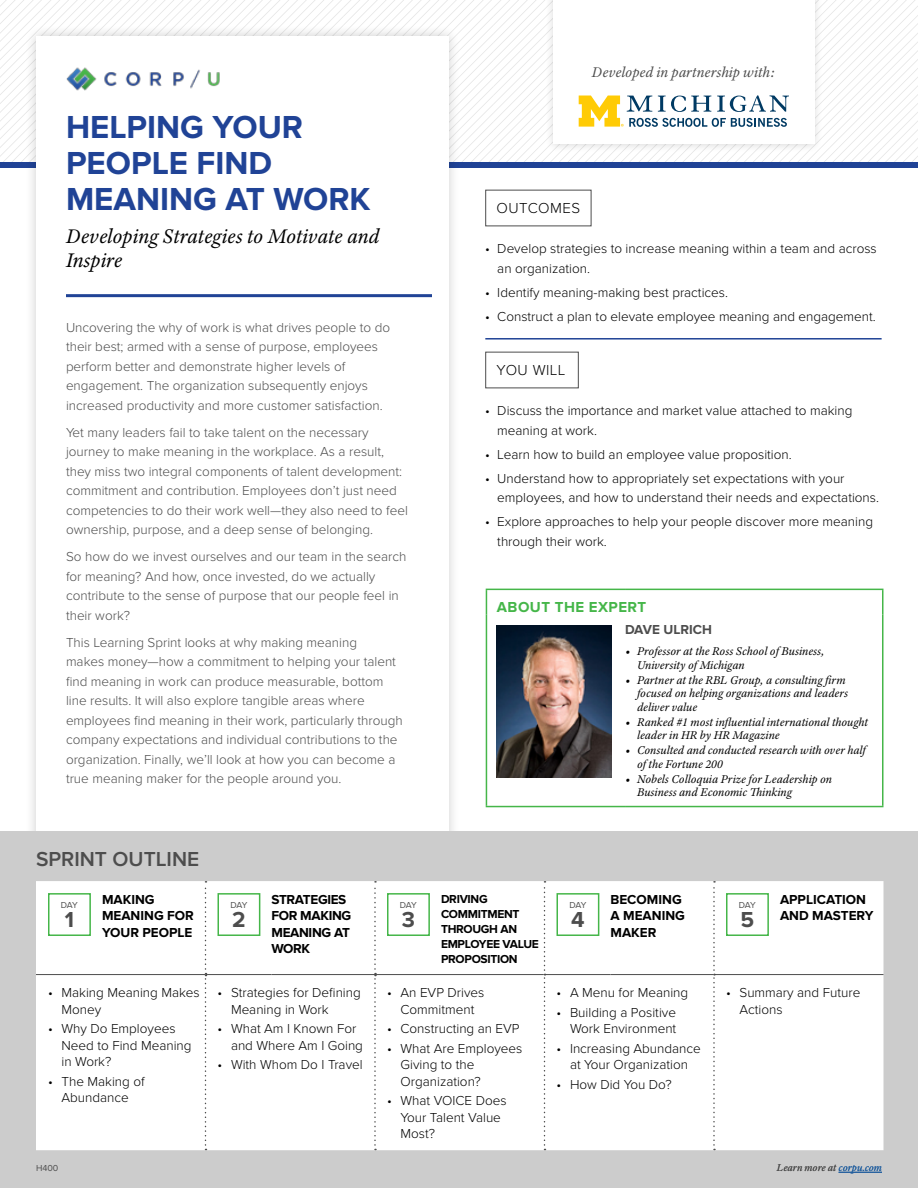
<style>
.page{position:relative;width:918px;height:1188px;background:#fff}
.page>*{position:absolute;margin:0;border:0;box-sizing:border-box;transform-origin:0 0}
.t1{font:700 33px/36px "Proxima Nova";color:#204396}
.t2{font:700 22.5px "Proxima Nova";color:#4d4d4d}
.t3{font:italic 21px/24px "Adobe Text Pro";color:#000}
.t4{font:600 21px "Proxima Nova";color:#4d4d4d}
.t5{font:italic 15px "Adobe Text Pro";color:#4d4d4d}
.t6{font:300 15px "Proxima Nova";letter-spacing:.03em;color:#000}
.t7{font:700 15px "Proxima Nova";letter-spacing:.03em;color:#45b649}
.t8{font:300 13.5px/19.5px "Proxima Nova";color:#4d4d4d}
.t9{font:300 13.5px/16.5px "Proxima Nova";color:#000}
.t10{font:700 13.5px/16.5px "Proxima Nova";color:#000}
.t11{font:700 13.5px/16.5px "Proxima Nova";letter-spacing:-.025em;color:#000}
.t12{font:700 13.5px "Proxima Nova";color:#4d4d4d}
.t13{font:italic 12px/13.5px "Adobe Text Pro";color:#000}
.t14{font:700 12px/15px "Proxima Nova";letter-spacing:-.025em;color:#000}
.t15{font:italic 10.5px "Adobe Text Pro";color:#4d4d4d}
.t16{font:9px "Proxima Nova";letter-spacing:-.035em;color:#4d4d4d}
.s1{color:#215e9e}
</style>
<div class="page">
<div style="left:0;top:162px;width:918px;height:6px;background:#204396"></div>
<div style="left:24px;top:25px;width:436px;height:1163px;background:#000;opacity:.2"></div>
<div style="left:36px;top:36px;width:412px;height:1148px;background:#fff"></div>
<hr style="left:66px;top:294px;width:366px;height:3px;background:#204396">
<div style="left:0;top:831px;width:918px;height:357px;background:#ccc"></div>
<div style="left:36px;top:881px;width:848px;height:269px;background:#fff"></div>
<svg style="left:205px;top:881px;width:2px;height:269px"></svg>
<svg style="left:374px;top:881px;width:2px;height:269px"></svg>
<hr style="left:36px;top:974px;width:66px;height:1px;background:#4d4d4d">
<hr style="left:102px;top:974px;width:104px;height:1px;background:#4d4d4d">
<hr style="left:206px;top:974px;width:66px;height:1px;background:#4d4d4d">
<hr style="left:272px;top:974px;width:103px;height:1px;background:#4d4d4d">
<hr style="left:375px;top:974px;width:66px;height:1px;background:#4d4d4d">
<hr style="left:441px;top:974px;width:103px;height:1px;background:#4d4d4d">
<hr style="left:545px;top:974px;width:65px;height:1px;background:#4d4d4d">
<hr style="left:610px;top:974px;width:103px;height:1px;background:#4d4d4d">
<hr style="left:715px;top:974px;width:65px;height:1px;background:#4d4d4d">
<hr style="left:780px;top:974px;width:104px;height:1px;background:#4d4d4d">
<svg style="left:544px;top:881px;width:1px;height:269px"></svg>
<svg style="left:713px;top:881px;width:2px;height:269px"></svg>
<div style="left:49px;top:894px;width:41px;height:41px;background:#fff"></div>
<div style="left:48px;top:893px;width:43px;height:43px;border:2px solid #45b649"></div>
<div style="left:218px;top:894px;width:42px;height:41px;background:#fff"></div>
<div style="left:218px;top:893px;width:42px;height:43px;border:2px solid #45b649"></div>
<div style="left:388px;top:894px;width:41px;height:41px;background:#fff"></div>
<div style="left:387px;top:893px;width:43px;height:43px;border:2px solid #45b649"></div>
<div style="left:557px;top:894px;width:42px;height:41px;background:#fff"></div>
<div style="left:556px;top:893px;width:43px;height:43px;border:2px solid #45b649"></div>
<div style="left:727px;top:894px;width:41px;height:41px;background:#fff"></div>
<div style="left:726px;top:893px;width:43px;height:43px;border:2px solid #45b649"></div>
<hr style="left:485px;top:338px;width:397px;height:2px;background:#204396">
<div style="left:485px;top:352px;width:94px;height:36px;border:1px solid #4d4d4d"></div>
<hr style="left:486px;top:589px;width:139px;height:1px;background:#45b649">
<hr style="left:625px;top:589px;width:259px;height:1px;background:#45b649">
<hr style="left:486px;top:806px;width:139px;height:1px;background:#45b649">
<hr style="left:625px;top:806px;width:259px;height:1px;background:#45b649">
<svg style="left:486px;top:590px;width:1px;height:25px"></svg>
<hr style="left:882px;top:590px;width:2px;height:25px;background:#45b649">
<hr style="left:486px;top:615px;width:1px;height:191px;background:#45b649">
<hr style="left:882px;top:615px;width:2px;height:191px;background:#45b649">
<img style="left:497px;top:625px;width:114px;height:153px">
<hr style="left:839px;top:1172px;width:43px;height:1px;background:#215e9e">
<svg style="left:0;top:0;width:918px;height:162px"></svg>
<h1 class="t1" style="left:66px;top:110px;width:306px">HELPING YOUR<br>PEOPLE FIND<br>MEANING AT WORK</h1>
<h3 class="t3" style="left:66px;top:224px;width:315px">Developing Strategies to Motivate and<br>Inspire</h3>
<p class="t8" style="left:66px;top:318px;width:326px">Uncovering the why of work is what drives people to do their best; armed with a sense of purpose, employees perform better and demonstrate higher levels of engagement. The organization subsequently enjoys increased productivity and more customer satisfaction.</p>
<p class="t8" style="left:66px;top:423px;width:343px">Yet many leaders fail to take talent on the necessary journey to make meaning in the workplace. As a result, they miss two integral components of talent development: commitment and contribution. Employees don’t just need competencies to do their work well—they also need to feel ownership, purpose, and a deep sense of belonging.</p>
<p class="t8" style="left:66px;top:547px;width:342px">So how do we invest ourselves and our team in the search for meaning? And how, once invested, do we actually contribute to the sense of purpose that our people feel in their work?</p>
<p class="t8" style="left:66px;top:632px;width:338px">This Learning Sprint looks at why making meaning<br>makes money—how a commitment to helping your talent find meaning in work can produce measurable, bottom line results. It will also explore tangible areas where employees find meaning in their work, particularly through company expectations and individual contributions to the organization. Finally, we’ll look at how you can become a true meaning maker for the people around you.</p>
<h3 class="t4" style="left:36px;top:847px;width:165px">SPRINT OUTLINE</h3>
<p class="t16" style="left:61px;top:900px;width:18px">DAY</p>
<h2 class="t2" style="left:65px;top:907px;width:11px">1</h2>
<p class="t10" style="left:102px;top:891px;width:93px">MAKING<br>MEANING FOR<br>YOUR PEOPLE</p>
<p class="t16" style="left:230px;top:900px;width:18px">DAY</p>
<h2 class="t2" style="left:232px;top:907px;width:15px">2</h2>
<p class="t11" style="left:272px;top:891px;width:81px">STRATEGIES<br>FOR MAKING<br>MEANING AT<br>WORK</p>
<p class="t16" style="left:400px;top:900px;width:18px">DAY</p>
<h2 class="t2" style="left:402px;top:907px;width:15px">3</h2>
<p class="t5" style="left:592px;top:62px;width:185px">Developed in partnership with:</p>
<p class="t6" style="left:497px;top:199px;width:85px">OUTCOMES</p>
<p class="t9" style="left:497px;top:239px;width:381px;line-height:19.5px;text-indent:-12px">• Develop strategies to increase meaning within a team and across an organization.</p>
<p class="t9" style="left:485px;top:284px;width:244px">• Identify meaning-making best practices.</p>
<p class="t9" style="left:485px;top:308px;width:392px">• Construct a plan to elevate employee meaning and engagement.</p>
<p class="t6" style="left:497px;top:361px;width:70px">YOU WILL</p>
<p class="t9" style="left:497px;top:401px;width:357px;line-height:19.5px;text-indent:-12px">• Discuss the importance and market value attached to making meaning at work.</p>
<p class="t9" style="left:485px;top:446px;width:308px">• Learn how to build an employee value proposition.</p>
<p class="t9" style="left:497px;top:469px;width:383px;line-height:19.5px;text-indent:-12px">• Understand how to appropriately set expectations with your employees, and how to understand their needs and expectations.</p>
<p class="t9" style="left:497px;top:512px;width:377px;line-height:19.5px;text-indent:-12px">• Explore approaches to help your people discover more meaning through their work.</p>
<p class="t7" style="left:497px;top:598px;width:151px">ABOUT THE EXPERT</p>
<p class="t12" style="left:625px;top:622px;width:88px">DAVE ULRICH</p>
<p class="t13" style="left:637px;top:645px;width:189px;text-indent:-12px">• Professor at the Ross School of Business,<br>University of Michigan</p>
<p class="t13" style="left:637px;top:673px;width:213px;text-indent:-12px">• Partner at the RBL Group, a consulting firm focused on helping organizations and leaders deliver value</p>
<p class="t13" style="left:637px;top:715px;width:233px;text-indent:-12px">• Ranked #1 most influential international thought leader in HR by HR Magazine</p>
<p class="t13" style="left:637px;top:744px;width:230px;text-indent:-12px">• Consulted and conducted research with over half of the Fortune 200</p>
<p class="t13" style="left:637px;top:772px;width:197px;text-indent:-12px">• Nobels Colloquia Prize for Leadership on<br>Business and Economic Thinking</p>
<p class="t14" style="left:441px;top:891px;width:99px">DRIVING<br>COMMITMENT<br>THROUGH AN<br>EMPLOYEE VALUE<br>PROPOSITION</p>
<p class="t16" style="left:569px;top:900px;width:18px">DAY</p>
<h2 class="t2" style="left:571px;top:907px;width:15px">4</h2>
<p class="t10" style="left:610px;top:891px;width:76px">BECOMING<br>A MEANING<br>MAKER</p>
<p class="t16" style="left:739px;top:900px;width:18px">DAY</p>
<h2 class="t2" style="left:741px;top:907px;width:15px">5</h2>
<p class="t10" style="left:780px;top:891px;width:95px">APPLICATION<br>AND MASTERY</p>
<p class="t9" style="left:62px;top:985px;width:140px;text-indent:-14px">• Making Meaning Makes<br>Money</p>
<p class="t9" style="left:62px;top:1021px;width:132px;text-indent:-14px">• Why Do Employees<br>Need to Find Meaning in Work?</p>
<p class="t9" style="left:48px;top:1073px;width:98px;text-align:center">• The Making of<br>Abundance</p>
<p class="t9" style="left:231px;top:985px;width:131px;text-indent:-14px">• Strategies for Defining<br>Meaning in Work</p>
<p class="t9" style="left:231px;top:1021px;width:134px;text-indent:-14px">• What Am I Known For and Where Am I Going</p>
<p class="t9" style="left:218px;top:1057px;width:147px">• With Whom Do I Travel</p>
<p class="t16" style="left:36px;top:1163px;width:24px">H400</p>
<p class="t9" style="left:387px;top:985px;width:99px;text-align:center">• An EVP Drives<br>Commitment</p>
<p class="t9" style="left:387px;top:1021px;width:134px">• Constructing an EVP</p>
<p class="t9" style="left:401px;top:1040px;width:123px;text-indent:-14px">• What Are Employees<br>Giving to the<br>Organization?</p>
<p class="t9" style="left:401px;top:1093px;width:108px;text-indent:-14px">• What VOICE Does<br>Your Talent Value<br>Most?</p>
<p class="t9" style="left:557px;top:985px;width:133px">• A Menu for Meaning</p>
<p class="t9" style="left:557px;top:1004px;width:121px;text-align:right">• Building a Positive<br>Work Environment</p>
<p class="t9" style="left:557px;top:1040px;width:146px;text-align:center">• Increasing Abundance at Your Organization</p>
<p class="t9" style="left:557px;top:1076px;width:117px">• How Did You Do?</p>
<p class="t9" style="left:740px;top:985px;width:122px;text-indent:-14px">• Summary and Future<br>Actions</p>
<p class="t15" style="left:777px;top:1161px;width:107px">Learn more at <span class="s1">corpu.com</span></p>
</div>
